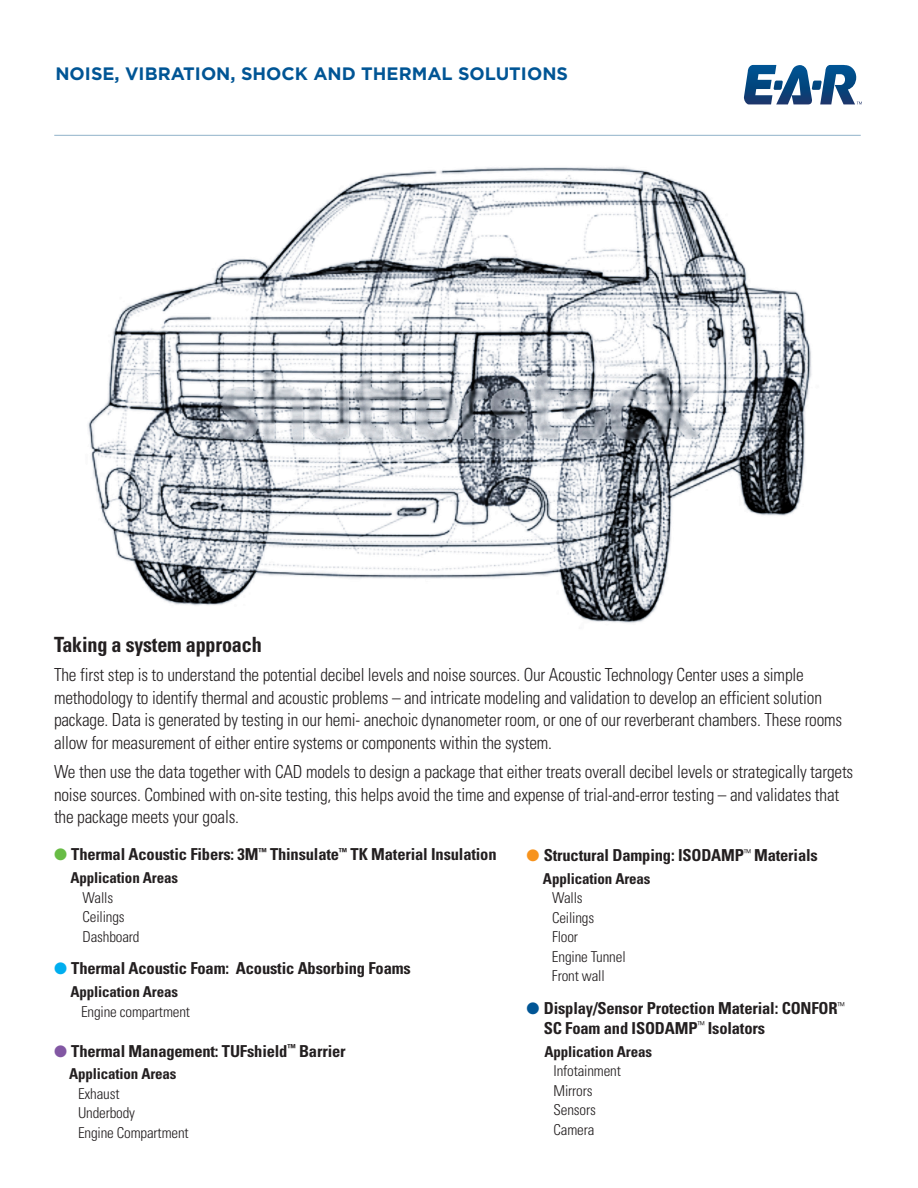
<style>
.page{position:relative;width:918px;height:1188px;background:#fff}
.page>*{position:absolute;margin:0;border:0;box-sizing:border-box;transform-origin:0 0}
.Body_Text{font:700 condensed 21px "Univers";letter-spacing:-.01em;color:#231f20;scale:.96 1}
.Body_Text-2{font:300 condensed 18px/22.5px "Univers";letter-spacing:-.01em;color:#231f20;scale:.96 1}
.Top_of_Page_1_Header{font:700 18px "Gotham HTF";color:#005595}
.Body_Text-3{font:700 condensed 16.5px/19.5px "Univers";letter-spacing:-.01em;color:#231f20}
.Body_Text-4{font:300 condensed 15px/19.5px "Univers";letter-spacing:-.01em;color:#231f20}
.s1{color:#f7931d}
.s2{font-weight:700}
.s3{color:#005595}
.s4{color:#68bc45}
.s5{color:#00aeef}
.s6{color:#8257a3}
</style>
<div class="page">
<hr style="left:54px;top:135px;width:807px;height:1px;background:#91b2c9">
<svg style="left:744px;top:65px;width:118px;height:39px"></svg>
<img style="left:88px;top:167px;width:724px;height:456px">
<p class="Top_of_Page_1_Header" style="left:55px;top:63px;width:514px">NOISE, VIBRATION, SHOCK AND THERMAL SOLUTIONS</p>
<p class="Body_Text" style="left:54px;top:632px;width:218px">Taking a system approach</p>
<p class="Body_Text-2" style="left:54px;top:664px;width:823px">The first step is to understand the potential decibel levels and noise sources. Our Acoustic Technology Center uses a simple methodology to identify thermal and acoustic problems – and intricate modeling and validation to develop an efficient solution package. Data is generated by testing in our hemi- anechoic dynanometer room, or one of our reverberant chambers. These rooms allow for measurement of either entire systems or components within the system.</p>
<p class="Body_Text-2" style="left:54px;top:760px;width:834px">We then use the data together with CAD models to design a package that either treats overall decibel levels or strategically targets noise sources. Combined with on-site testing, this helps avoid the time and expense of trial-and-error testing – and validates that the package meets your goals.</p>
<p class="Body_Text-3" style="left:526px;top:845px;width:293px"><span class="s1">●</span> Structural Damping: ISODAMP<sup>™</sup> Materials</p>
<p class="Body_Text-4" style="left:552px;top:869px;width:100px;text-indent:-9px"><span class="s2">Application Areas<br></span>Walls<br>Ceilings<br>Floor<br>Engine Tunnel<br>Front wall</p>
<p class="Body_Text-3" style="left:544px;top:998px;width:302px;text-indent:-17px"><span class="s3">●</span> Display/Sensor Protection Material: CONFOR<sup>™<br></sup>SC Foam and ISODAMP<sup>™</sup> Isolators</p>
<p class="Body_Text-4" style="left:553px;top:1041px;width:100px;text-indent:-9px"><span class="s2">Application Areas<br></span>Infotainment<br>Mirrors<br>Sensors<br>Camera</p>
<p class="Body_Text-3" style="left:54px;top:845px;width:444px"><span class="s4">●</span> Thermal Acoustic Fibers: 3M<sup>™</sup> Thinsulate<sup>™</sup> TK Material Insulation</p>
<p class="Body_Text-4" style="left:83px;top:868px;width:97px;text-indent:-12px"><span class="s2">Application Areas<br></span>Walls<br>Ceilings<br>Dashboard</p>
<p class="Body_Text-3" style="left:54px;top:958px;width:358px"><span class="s5">●</span> Thermal Acoustic Foam: Acoustic Absorbing Foams</p>
<p class="Body_Text-4" style="left:81px;top:981px;width:111px;line-height:20.2px;text-indent:-10px"><span class="s2">Application Areas<br></span>Engine compartment</p>
<p class="Body_Text-3" style="left:54px;top:1041px;width:293px"><span class="s6">●</span> Thermal Management: TUFshield<sup>™</sup> Barrier</p>
<p class="Body_Text-4" style="left:78px;top:1064px;width:112px;text-indent:-9px"><span class="s2">Application Areas<br></span>Exhaust<br>Underbody<br>Engine Compartment</p>
</div>
